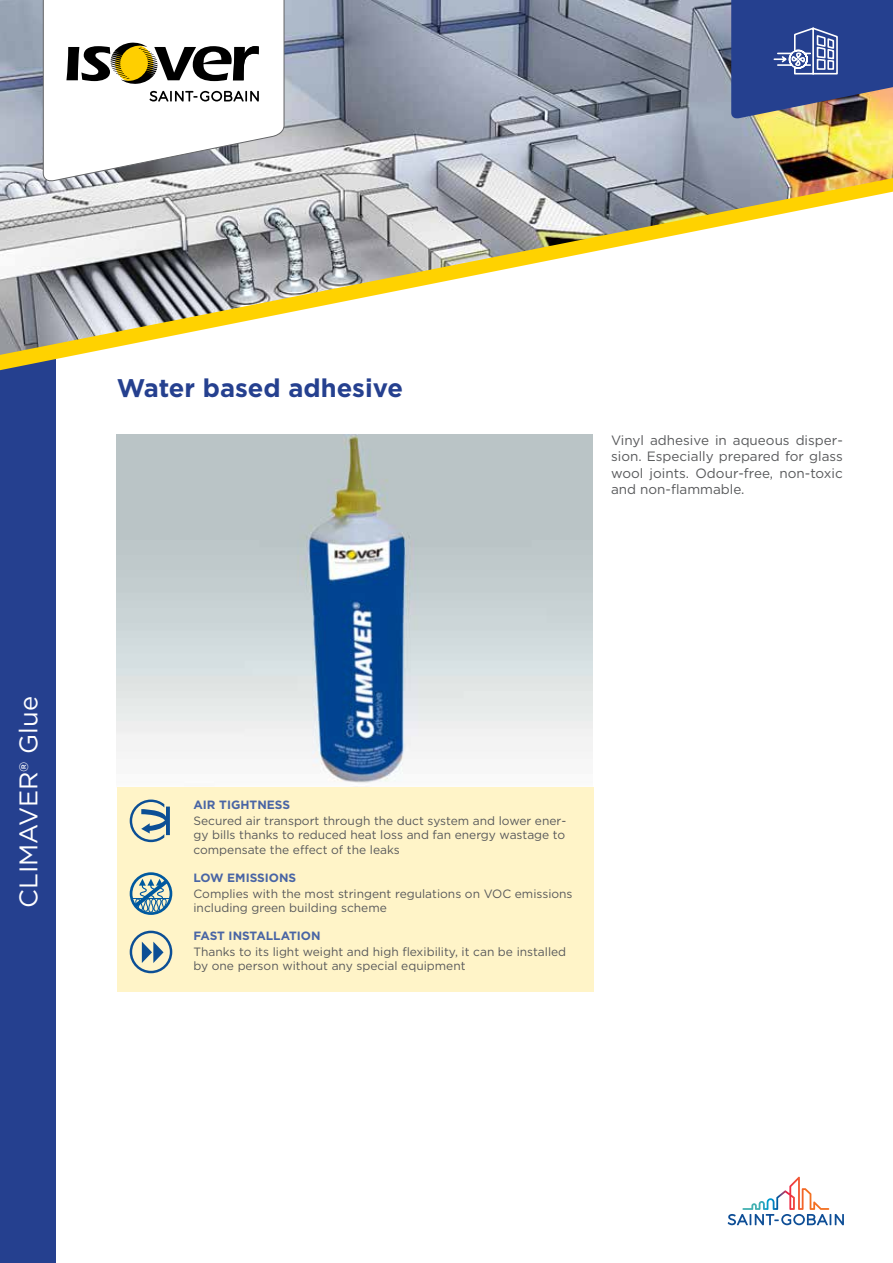
<style>
.page{position:relative;width:893px;height:1263px;background:#fff}
.page>*{position:absolute;margin:0;border:0;box-sizing:border-box;transform-origin:0 0}
.t1{font:700 25.5px "Gotham";color:#25408f}
.t2{font:25.5px "Gotham";color:#fff}
.t3{font:13.5px/16.2px "Gotham";color:#58595b;text-align:justify}
.t4{font:12px/14.4px "Gotham";color:#58595b}
.t5{font:700 12px "Gotham";color:#4965a5}
</style>
<div class="page">
<div style="left:0;top:0;width:55px;height:1263px;background:#25408f"></div>
<svg style="left:728px;top:1177px;width:116px;height:48px"></svg>
<img style="left:0;top:0;width:893px;height:355px">
<img style="left:117px;top:434px;width:475px;height:349px">
<div style="left:117px;top:787px;width:476px;height:204px;background:#fff4c8"></div>
<svg style="left:130px;top:799px;width:40px;height:43px"></svg>
<div style="left:130px;top:872px;width:42px;height:43px;border:3px solid #00599f;border-radius:50%"></div>
<svg style="left:130px;top:875px;width:42px;height:40px"></svg>
<svg style="left:130px;top:931px;width:42px;height:42px"></svg>
<svg style="left:43px;top:0;width:241px;height:183px"></svg>
<svg style="left:731px;top:0;width:162px;height:120px;background:#41538d"></svg>
<h1 class="t1" style="left:117px;top:371px;width:288px">Water based adhesive</h1>
<p class="t3" style="left:611px;top:432px;width:233px">Vinyl adhesive in aqueous disper&shy;sion. Especially prepared for glass wool joints. Odour-free, non-toxic and non-flammable.</p>
<h1 class="t2" style="left:12px;top:908px;width:213px;rotate:-90deg">CLIMAVER® Glue</h1>
<p class="t5" style="left:193px;top:797px;width:98px">AIR TIGHTNESS</p>
<p class="t4" style="left:193px;top:813px;width:374px;text-align:justify">Secured air transport through the duct system and lower ener&shy;gy bills thanks to reduced heat loss and fan energy wastage to compensate the effect of the leaks</p>
<p class="t5" style="left:193px;top:870px;width:104px">LOW EMISSIONS</p>
<p class="t4" style="left:193px;top:886px;width:381px">Complies with the most stringent regulations on VOC emissions including green building scheme</p>
<p class="t5" style="left:193px;top:928px;width:129px">FAST INSTALLATION</p>
<p class="t4" style="left:193px;top:944px;width:374px">Thanks to its light weight and high flexibility, it can be installed by one person without any special equipment</p>
</div>
